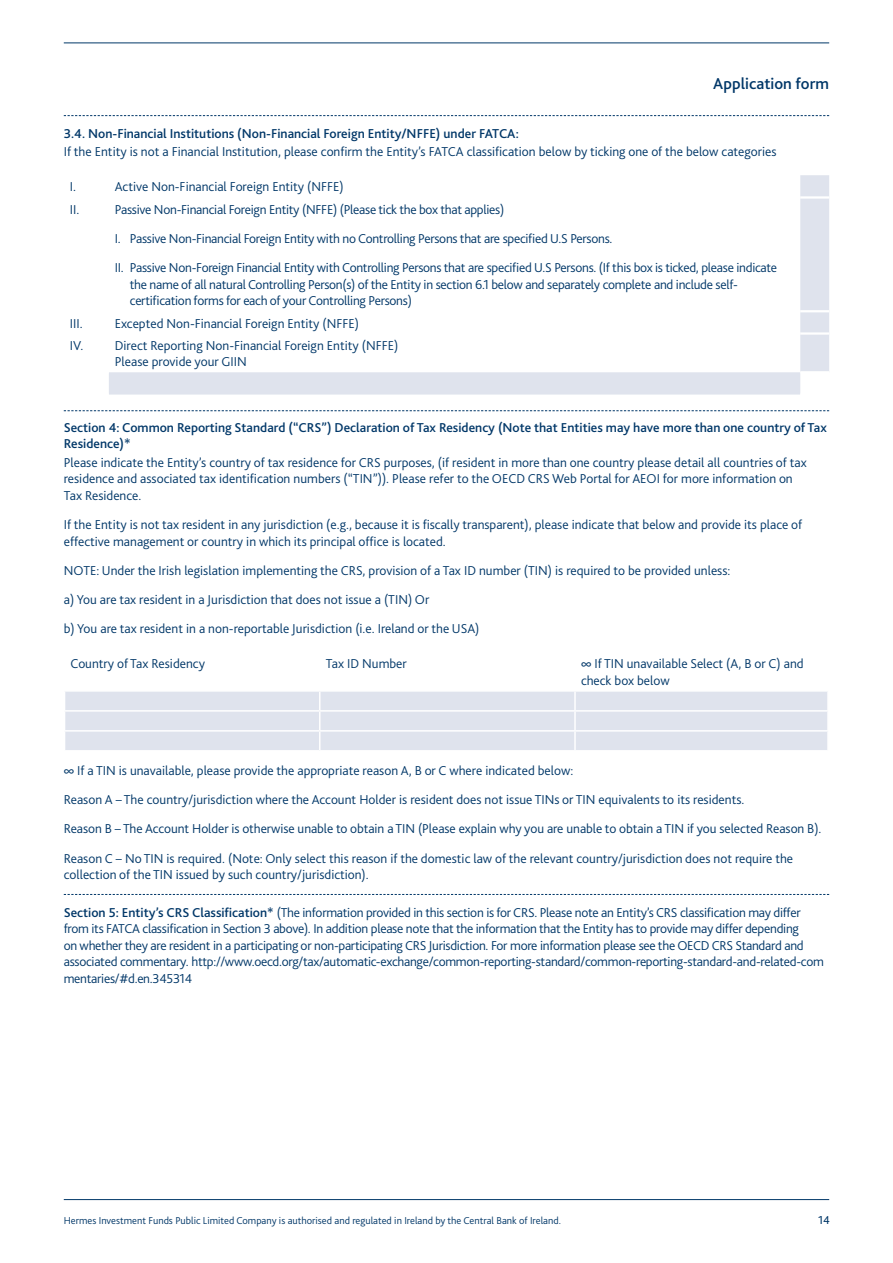
<style>
.page{position:relative;width:893px;height:1263px;background:#fff}
.page>*{position:absolute;margin:0;border:0;box-sizing:border-box;transform-origin:0 0}
.t1{font:500 16.5px "Bliss 2";color:#003768}
.t2{font:300 13.5px/29.2px "Bliss 2";color:#003768}
.t3{font:300 13.5px/16.5px "Bliss 2";letter-spacing:-.02em;color:#003768}
.t4{font:500 13.5px/16.5px "Bliss 2";color:#003768}
.t5{font:12px "Bliss 2";color:#003768}
.t6{font:300 10.5px "Bliss 2";color:#003768}
.s1{font-weight:500}
</style>
<div class="page">
<hr style="left:64px;top:1199px;width:765px;height:1px;background:#003768">
<hr style="left:64px;top:43px;width:765px;height:1px;background:#003768">
<svg style="left:109px;top:175px;width:720px;height:220px"></svg>
<hr style="left:109px;top:196px;width:691px;height:3px;background:#fff">
<hr style="left:109px;top:310px;width:691px;height:2px;background:#fff">
<hr style="left:109px;top:332px;width:691px;height:3px;background:#fff">
<hr style="left:800px;top:196px;width:29px;height:3px;background:#fff">
<hr style="left:800px;top:310px;width:29px;height:2px;background:#fff">
<hr style="left:800px;top:332px;width:29px;height:3px;background:#fff">
<hr style="left:800px;top:371px;width:29px;height:2px;background:#fff">
<hr style="left:800px;top:393px;width:29px;height:3px;background:#fff">
<div style="left:65px;top:692px;width:762px;height:58px;background:#dfe3ed"></div>
<hr style="left:64px;top:710px;width:256px;height:2px;background:#fff">
<hr style="left:320px;top:710px;width:255px;height:2px;background:#fff">
<hr style="left:575px;top:710px;width:254px;height:2px;background:#fff">
<hr style="left:64px;top:730px;width:256px;height:2px;background:#fff">
<hr style="left:320px;top:730px;width:255px;height:2px;background:#fff">
<svg style="left:319px;top:692px;width:2px;height:58px"></svg>
<hr style="left:575px;top:730px;width:254px;height:2px;background:#fff">
<svg style="left:574px;top:692px;width:2px;height:58px"></svg>
<svg style="left:64px;top:115px;width:765px;height:1px"></svg>
<svg style="left:64px;top:410px;width:765px;height:1px"></svg>
<svg style="left:64px;top:894px;width:765px;height:1px"></svg>
<p class="t1" style="left:713px;top:73px;width:117px">Application form</p>
<p class="t4" style="left:64px;top:125px;width:457px">3.4. Non-Financial Institutions (Non-Financial Foreign Entity/NFFE) under FATCA:</p>
<p class="t2" style="left:64px;top:137px;width:714px">If the Entity is not a Financial Institution, please confirm the Entity’s FATCA classification below by ticking one of the below categories</p>
<p class="t2" style="left:70px;top:172px;width:8px">I.</p>
<p class="t2" style="left:115px;top:172px;width:230px">Active Non-Financial Foreign Entity (NFFE)</p>
<p class="t2" style="left:70px;top:195px;width:11px">II.</p>
<p class="t3" style="left:115px;top:195px;width:664px;line-height:29.2px">Passive Non-Financial Foreign Entity (NFFE) (Please tick the box that applies)<br>I. Passive Non-Financial Foreign Entity with no Controlling Persons that are specified U.S Persons.<br>II. Passive Non-Foreign Financial Entity with Controlling Persons that are specified U.S Persons. (If this box is ticked, please indicate</p>
<p class="t3" style="left:130px;top:276px;width:610px">the name of all natural Controlling Person(s) of the Entity in section 6.1 below and separately complete and include self&shy;certification forms for each of your Controlling Persons)</p>
<p class="t2" style="left:70px;top:308px;width:14px">III.</p>
<p class="t2" style="left:70px;top:312px;width:330px;line-height:22.2px;text-align:center">Excepted Non-Financial Foreign Entity (NFFE)<br>IV. Direct Reporting Non-Financial Foreign Entity (NFFE)</p>
<p class="t2" style="left:115px;top:347px;width:134px">Please provide your GIIN</p>
<p class="t4" style="left:64px;top:419px;width:765px">Section 4: Common Reporting Standard (“CRS”) Declaration of Tax Residency (Note that Entities may have more than one country of Tax<br>Residence)*</p>
<p class="t2" style="left:64px;top:454px;width:744px;line-height:16.5px">Please indicate the Entity’s country of tax residence for CRS purposes, (if resident in more than one country please detail all countries of tax residence and associated tax identification numbers (“TIN”)). Please refer to the OECD CRS Web Portal for AEOI for more information on<br>Tax Residence.</p>
<p class="t2" style="left:64px;top:516px;width:740px;line-height:16.5px">If the Entity is not tax resident in any jurisdiction (e.g., because it is fiscally transparent), please indicate that below and provide its place of effective management or country in which its principal office is located.</p>
<p class="t2" style="left:64px;top:556px;width:668px">NOTE: Under the Irish legislation implementing the CRS, provision of a Tax ID number (TIN) is required to be provided unless: a) You are tax resident in a Jurisdiction that does not issue a (TIN) Or<br>b) You are tax resident in a non-reportable Jurisdiction (i.e. Ireland or the USA)</p>
<p class="t2" style="left:71px;top:649px;width:136px">Country of Tax Residency</p>
<p class="t2" style="left:326px;top:649px;width:83px">Tax ID Number</p>
<p class="t2" style="left:581px;top:656px;width:224px;line-height:16.5px">∞ If TIN unavailable Select (A, B or C) and check box below</p>
<p class="t2" style="left:64px;top:756px;width:759px">∞ If a TIN is unavailable, please provide the appropriate reason A, B or C where indicated below:<br>Reason A – The country/jurisdiction where the Account Holder is resident does not issue TINs or TIN equivalents to its residents.<br>Reason B – The Account Holder is otherwise unable to obtain a TIN (Please explain why you are unable to obtain a TIN if you selected Reason B).<br>Reason C – No TIN is required. (Note: Only select this reason if the domestic law of the relevant country/jurisdiction does not require the</p>
<p class="t2" style="left:64px;top:860px;width:307px">collection of the TIN issued by such country/jurisdiction).</p>
<p class="t3" style="left:64px;top:904px;width:762px"><span class="s1">Section 5: Entity’s CRS Classification*</span> (The information provided in this section is for CRS. Please note an Entity’s CRS classification may differ from its FATCA classification in Section 3 above). In addition please note that the information that the Entity has to provide may differ depending<br>on whether they are resident in a participating or non-participating CRS Jurisdiction. For more information please see the OECD CRS Standard and associated commentary. http://www.oecd.org/tax/automatic-exchange/common-reporting-standard/common-reporting-standard-and-related-com mentaries/#d.en.345314</p>
<p class="t6" style="left:64px;top:1213px;width:499px">Hermes Investment Funds Public Limited Company is authorised and regulated in Ireland by the Central Bank of Ireland.</p>
<p class="t5" style="left:818px;top:1212px;width:13px">14</p>
</div>
